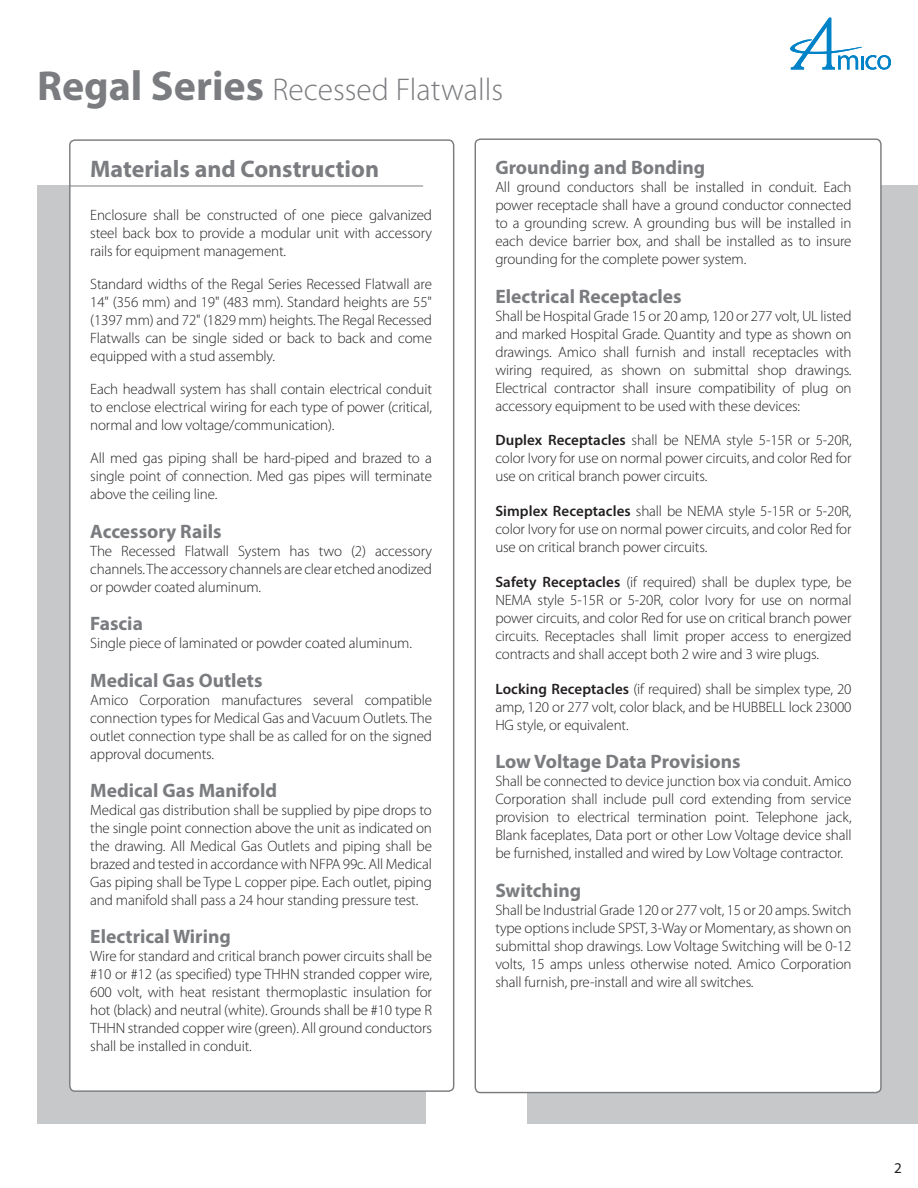
<style>
.page{position:relative;width:918px;height:1188px;background:#fff}
.page>*{position:absolute;margin:0;border:0;box-sizing:border-box;transform-origin:0 0}
.main_head_2{font:300 31.5px "Myriad Pro";color:#7a7c7f}
.box_heading{font:700 24px "Myriad Pro";color:#7a7c7f}
.box_subheading{font:700 19.5px "Myriad Pro";color:#7a7c7f}
.main_text{font:300 15px/18px "Myriad Pro";letter-spacing:-.01em;color:#231f20;text-align:justify}
.Body_Text_2{font:15px "Myriad Pro";color:#231f20}
.s1{font-weight:700;font-size:42px}
.s2{font-weight:600}
</style>
<div class="page">
<svg style="left:790px;top:18px;width:101px;height:52px"></svg>
<div style="left:37px;top:185px;width:389px;height:939px;background:#c7c8ca"></div>
<div style="left:70px;top:140px;width:384px;height:951px;background:#fff;border-radius:5px"></div>
<hr style="left:69px;top:186px;width:354px;height:1px;background:#7a7c7f">
<div style="left:527px;top:185px;width:391px;height:939px;background:#c7c8ca"></div>
<div style="left:475px;top:139px;width:406px;height:954px;background:#fff;border-radius:5px"></div>
<p class="main_head_2" style="left:37px;top:71px;width:468px"><span class="s1">Regal Series</span> Recessed Flatwalls</p>
<p class="box_heading" style="left:90px;top:154px;width:290px">Materials and Construction</p>
<p class="main_text" style="left:90px;top:206px;width:343px">Enclosure shall be constructed of one piece galvanized steel back box to provide a modular unit with accessory rails for equipment management.</p>
<p class="main_text" style="left:90px;top:275px;width:343px">Standard widths of the Regal Series Recessed Flatwall are 14" (356 mm) and 19" (483 mm). Standard heights are 55" (1397 mm) and 72" (1829 mm) heights. The Regal Recessed Flatwalls can be single sided or back to back and come equipped with a stud assembly.</p>
<p class="main_text" style="left:90px;top:380px;width:343px">Each headwall system has shall contain electrical conduit to enclose electrical wiring for each type of power (critical, normal and low voltage/communication).</p>
<p class="main_text" style="left:90px;top:449px;width:343px">All med gas piping shall be hard-piped and brazed to a single point of connection. Med gas pipes will terminate above the ceiling line.</p>
<p class="box_subheading" style="left:90px;top:518px;width:133px">Accessory Rails</p>
<p class="main_text" style="left:90px;top:542px;width:343px">The Recessed Flatwall System has two (2) accessory channels. The accessory channels are clear etched anodized or powder coated aluminum.</p>
<p class="box_subheading" style="left:90px;top:611px;width:54px">Fascia</p>
<p class="main_text" style="left:90px;top:634px;width:323px">Single piece of laminated or powder coated aluminum.</p>
<p class="box_subheading" style="left:90px;top:667px;width:174px">Medical Gas Outlets</p>
<p class="main_text" style="left:90px;top:690px;width:343px">Amico Corporation manufactures several compatible connection types for Medical Gas and Vacuum Outlets. The outlet connection type shall be as called for on the signed approval documents.</p>
<p class="box_subheading" style="left:90px;top:778px;width:188px">Medical Gas Manifold</p>
<p class="main_text" style="left:90px;top:801px;width:343px">Medical gas distribution shall be supplied by pipe drops to the single point connection above the unit as indicated on the drawing. All Medical Gas Outlets and piping shall be brazed and tested in accordance with NFPA 99c. All Medical Gas piping shall be Type L copper pipe. Each outlet, piping and manifold shall pass a 24 hour standing pressure test.</p>
<p class="box_subheading" style="left:90px;top:924px;width:142px">Electrical Wiring</p>
<p class="main_text" style="left:90px;top:947px;width:343px">Wire for standard and critical branch power circuits shall be #10 or #12 (as specified) type THHN stranded copper wire, 600 volt, with heat resistant thermoplastic insulation for hot (black) and neutral (white). Grounds shall be #10 type R THHN stranded copper wire (green). All ground conductors shall be installed in conduit.</p>
<p class="box_subheading" style="left:495px;top:155px;width:212px">Grounding and Bonding</p>
<p class="main_text" style="left:495px;top:178px;width:358px">All ground conductors shall be installed in conduit. Each power receptacle shall have a ground conductor connected to a grounding screw. A grounding bus will be installed in each device barrier box, and shall be installed as to insure grounding for the complete power system.</p>
<p class="box_subheading" style="left:495px;top:283px;width:188px">Electrical Receptacles</p>
<p class="main_text" style="left:495px;top:306px;width:358px">Shall be Hospital Grade 15 or 20 amp, 120 or 277 volt, UL listed and marked Hospital Grade. Quantity and type as shown on drawings. Amico shall furnish and install receptacles with wiring required, as shown on submittal shop drawings.<br>Electrical contractor shall insure compatibility of plug on accessory equipment to be used with these devices:</p>
<p class="main_text" style="left:495px;top:431px;width:358px"><span class="s2">Duplex Receptacles</span> shall be NEMA style 5-15R or 5-20R, color Ivory for use on normal power circuits, and color Red for use on critical branch power circuits.</p>
<p class="main_text" style="left:495px;top:502px;width:358px"><span class="s2">Simplex Receptacles</span> shall be NEMA style 5-15R or 5-20R, color Ivory for use on normal power circuits, and color Red for use on critical branch power circuits.</p>
<p class="main_text" style="left:495px;top:573px;width:358px"><span class="s2">Safety Receptacles</span> (if required) shall be duplex type, be NEMA style 5-15R or 5-20R, color Ivory for use on normal power circuits, and color Red for use on critical branch power circuits. Receptacles shall limit proper access to energized contracts and shall accept both 2 wire and 3 wire plugs.</p>
<p class="main_text" style="left:495px;top:680px;width:358px"><span class="s2">Locking Receptacles</span> (if required) shall be simplex type, 20 amp, 120 or 277 volt, color black, and be HUBBELL lock 23000<br>HG style, or equivalent.</p>
<p class="box_subheading" style="left:495px;top:749px;width:247px">Low Voltage Data Provisions</p>
<p class="main_text" style="left:495px;top:772px;width:358px">Shall be connected to device junction box via conduit. Amico Corporation shall include pull cord extending from service provision to electrical termination point. Telephone jack, Blank faceplates, Data port or other Low Voltage device shall be furnished, installed and wired by Low Voltage contractor.</p>
<p class="box_subheading" style="left:495px;top:877px;width:87px">Switching</p>
<p class="main_text" style="left:495px;top:900px;width:358px">Shall be Industrial Grade 120 or 277 volt, 15 or 20 amps. Switch type options include SPST, 3-Way or Momentary, as shown on submittal shop drawings. Low Voltage Switching will be 0-12 volts, 15 amps unless otherwise noted. Amico Corporation shall furnish, pre-install and wire all switches.</p>
<p class="Body_Text_2" style="left:894px;top:1159px;width:9px">2</p>
</div>
